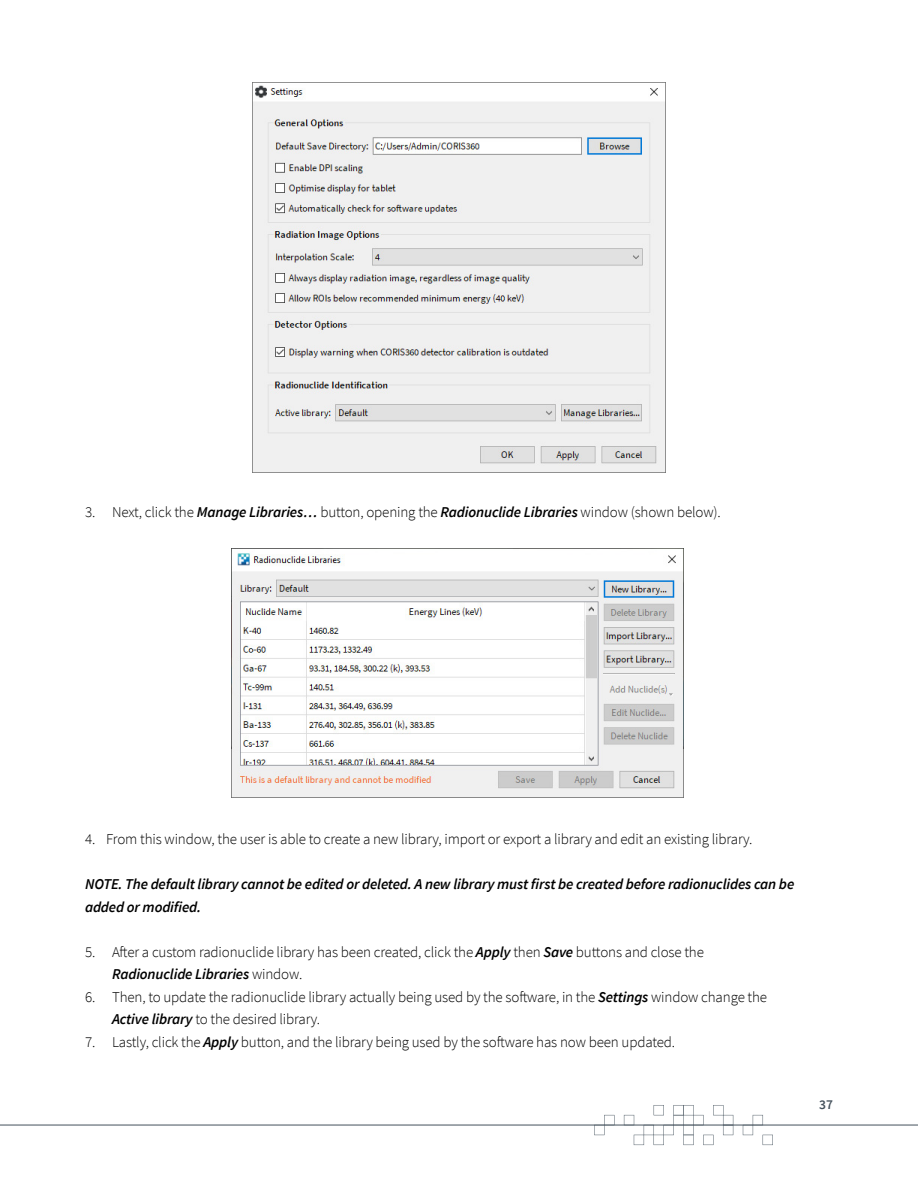
<style>
.page{position:relative;width:918px;height:1188px;background:#fff}
.page>*{position:absolute;margin:0;border:0;box-sizing:border-box;transform-origin:0 0}
.t1{font:300 15px/22.5px "Source Sans Pro";letter-spacing:-.01em;color:#000}
.t2{font:italic 600 15px/22.5px "Source Sans Pro";letter-spacing:-.01em;color:#000}
.t3{font:600 13.5px "Source Sans Pro";color:#44515c}
.s1{font-weight:600;font-style:italic}
</style>
<div class="page">
<hr style="left:0;top:1125px;width:918px;height:1px;background:#44515c">
<svg style="left:743px;top:1115px;width:30px;height:30px"></svg>
<svg style="left:594px;top:1115px;width:20px;height:20px"></svg>
<svg style="left:624px;top:1105px;width:109px;height:40px"></svg>
<img style="left:252px;top:82px;width:414px;height:391px">
<img style="left:232px;top:549px;width:452px;height:248px">
<p class="t1" style="left:85px;top:501px;width:637px">3. Next, click the <span class="s1">Manage Libraries…</span> button, opening the <span class="s1">Radionuclide Libraries</span> window (shown below).</p>
<p class="t1" style="left:85px;top:828px;width:669px">4. From this window, the user is able to create a new library, import or export a library and edit an existing library.</p>
<p class="t2" style="left:85px;top:873px;width:711px">NOTE. The default library cannot be edited or deleted. A new library must first be created before radionuclides can be added or modified.</p>
<p class="t1" style="left:112px;top:941px;width:593px;text-indent:-27px">5. After a custom radionuclide library has been created, click the <span class="s1">Apply</span> then <span class="s1">Save</span> buttons and close the<br><span class="s1">Radionuclide Libraries</span> window.</p>
<p class="t1" style="left:112px;top:986px;width:657px;text-indent:-27px">6. Then, to update the radionuclide library actually being used by the software, in the <span class="s1">Settings</span> window change the<br><span class="s1">Active library</span> to the desired library.</p>
<p class="t1" style="left:85px;top:1031px;width:592px">7. Lastly, click the <span class="s1">Apply</span> button, and the library being used by the software has now been updated.</p>
<p class="t3" style="left:819px;top:1096px;width:15px">37</p>
</div>
